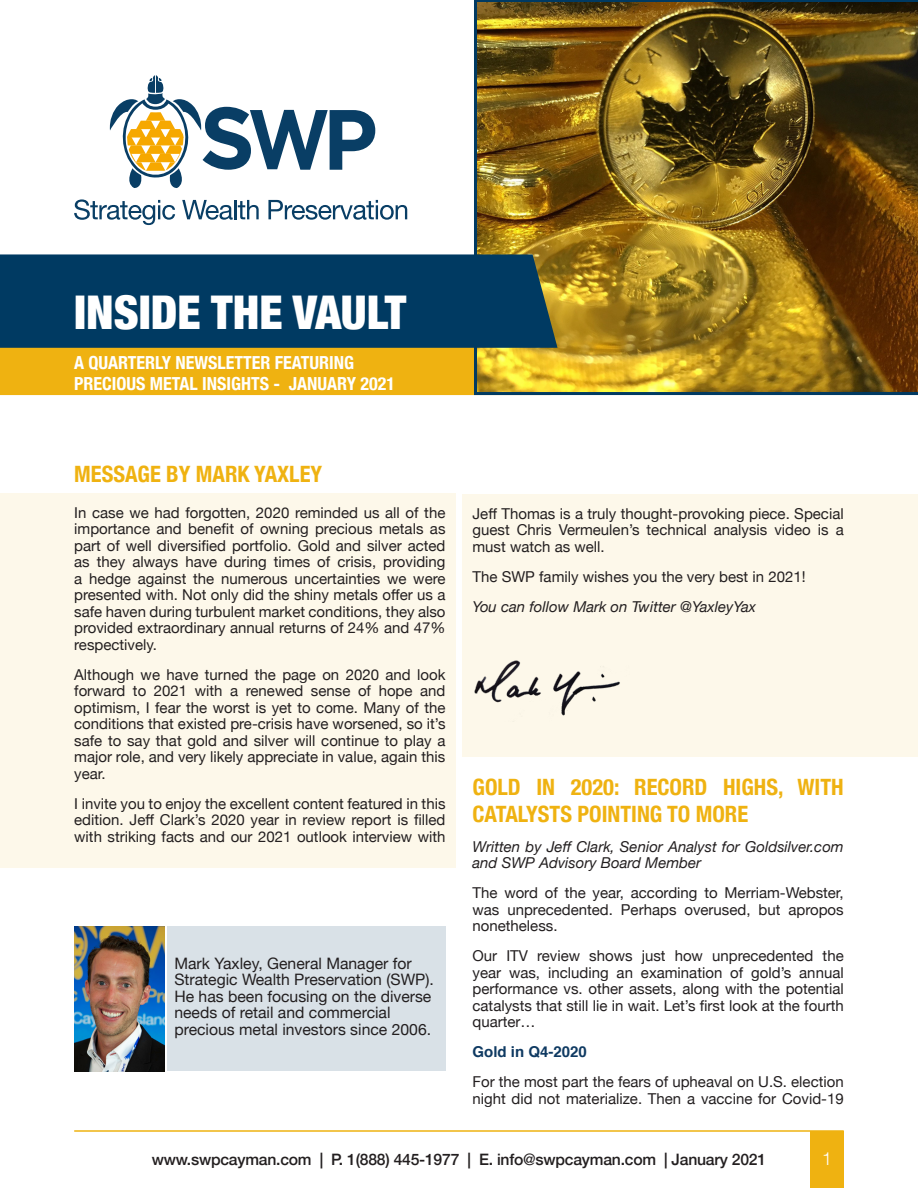
<style>
.page{position:relative;width:918px;height:1188px;background:#fff}
.page>*{position:absolute;margin:0;border:0;box-sizing:border-box;transform-origin:0 0}
.Main_Title{font:900 condensed 46.5px "Helvetica Neue";color:#fff}
.Body_Title_1{font:700 condensed 22.5px/27px "Helvetica Neue";color:#efb211}
.Heading_Title{font:700 condensed 18px/21.6px "Helvetica Neue";color:#fff}
.t1{font:300 18px "Helvetica Neue";color:#fff}
.Body{font:15.75px/16.5px "Helvetica Neue";color:#231f20}
.t2{font:500 15.75px "Helvetica Neue";letter-spacing:-.015em;color:#231f20}
.Body-2{font:15px/16.5px "Helvetica Neue";color:#231f20;text-align:justify}
.Author{font:italic 15px/16.5px "Helvetica Neue";color:#231f20}
.Bold_text{font:700 15px "Helvetica";color:#0f3a62}
</style>
<div class="page">
<hr style="left:74px;top:1130px;width:770px;height:2px;background:#efb211">
<div style="left:810px;top:1131px;width:34px;height:57px;background:#efb211"></div>
<div style="left:0;top:494px;width:456px;height:374px;background:#fdf8ea"></div>
<div style="left:462px;top:495px;width:456px;height:262px;background:#fdf8ea"></div>
<div style="left:0;top:348px;width:474px;height:47px;background:#efb211"></div>
<img style="left:474px;top:0;width:444px;height:395px">
<div style="left:0;top:254px;width:558px;height:94px;background:#003a62"></div>
<svg style="left:74px;top:199px;width:101px;height:26px"></svg>
<svg style="left:182px;top:200px;width:77px;height:20px"></svg>
<svg style="left:268px;top:200px;width:139px;height:20px"></svg>
<svg style="left:109px;top:75px;width:266px;height:113px"></svg>
<img style="left:474px;top:660px;width:146px;height:56px">
<img style="left:74px;top:927px;width:90px;height:144px">
<div style="left:167px;top:927px;width:279px;height:144px;background:#d9e1e7"></div>
<p class="Main_Title" style="left:74px;top:274px;width:334px">INSIDE THE VAULT</p>
<p class="Heading_Title" style="left:74px;top:350px;width:322px">A QUARTERLY NEWSLETTER FEATURING<br>PRECIOUS METAL INSIGHTS - JANUARY 2021</p>
<p class="Body_Title_1" style="left:74px;top:459px;width:249px">MESSAGE BY MARK YAXLEY</p>
<p class="Body-2" style="left:74px;top:505px;width:373px">In case we had forgotten, 2020 reminded us all of the importance and benefit of owning precious metals as part of well diversified portfolio. Gold and silver acted as they always have during times of crisis, providing a hedge against the numerous uncertainties we were presented with. Not only did the shiny metals offer us a safe haven during turbulent market conditions, they also provided extraordinary annual returns of 24% and 47% respectively.</p>
<p class="Body-2" style="left:74px;top:667px;width:373px">Although we have turned the page on 2020 and look forward to 2021 with a renewed sense of hope and optimism, I fear the worst is yet to come. Many of the conditions that existed pre-crisis have worsened, so it’s safe to say that gold and silver will continue to play a major role, and very likely appreciate in value, again this year.</p>
<p class="Body-2" style="left:74px;top:796px;width:373px">I invite you to enjoy the excellent content featured in this edition. Jeff Clark’s 2020 year in review report is filled with striking facts and our 2021 outlook interview with</p>
<p class="Body" style="left:174px;top:956px;width:261px">Mark Yaxley, General Manager for Strategic Wealth Preservation (SWP).<br>He has been focusing on the diverse needs of retail and commercial precious metal investors since 2006.</p>
<p class="Body-2" style="left:472px;top:506px;width:373px">Jeff Thomas is a truly thought-provoking piece. Special guest Chris Vermeulen’s technical analysis video is a must watch as well.</p>
<p class="Body-2" style="left:472px;top:569px;width:335px">The SWP family wishes you the very best in 2021!</p>
<p class="Author" style="left:472px;top:599px;width:285px">You can follow Mark on Twitter @YaxleyYax</p>
<p class="Body_Title_1" style="left:472px;top:772px;width:373px">GOLD IN 2020: RECORD HIGHS, WITH<br>CATALYSTS POINTING TO MORE</p>
<p class="Author" style="left:472px;top:839px;width:373px">Written by Jeff Clark, Senior Analyst for Goldsilver.com and SWP Advisory Board Member</p>
<p class="Body-2" style="left:472px;top:885px;width:373px">The word of the year, according to Merriam-Webster, was unprecedented. Perhaps overused, but apropos nonetheless.</p>
<p class="Body-2" style="left:472px;top:948px;width:373px">Our ITV review shows just how unprecedented the year was, including an examination of gold’s annual performance vs. other assets, along with the potential catalysts that still lie in wait. Let’s first look at the fourth quarter…</p>
<p class="Bold_text" style="left:472px;top:1040px;width:116px">Gold in Q4-2020</p>
<p class="Body-2" style="left:472px;top:1074px;width:373px">For the most part the fears of upheaval on U.S. election night did not materialize. Then a vaccine for Covid-19</p>
<p class="t2" style="left:152px;top:1146px;width:616px">www.swpcayman.com | P. 1(888) 445-1977 | E. info@swpcayman.com | January 2021</p>
<p class="t1" style="left:822px;top:1144px;width:12px">1</p>
</div>
